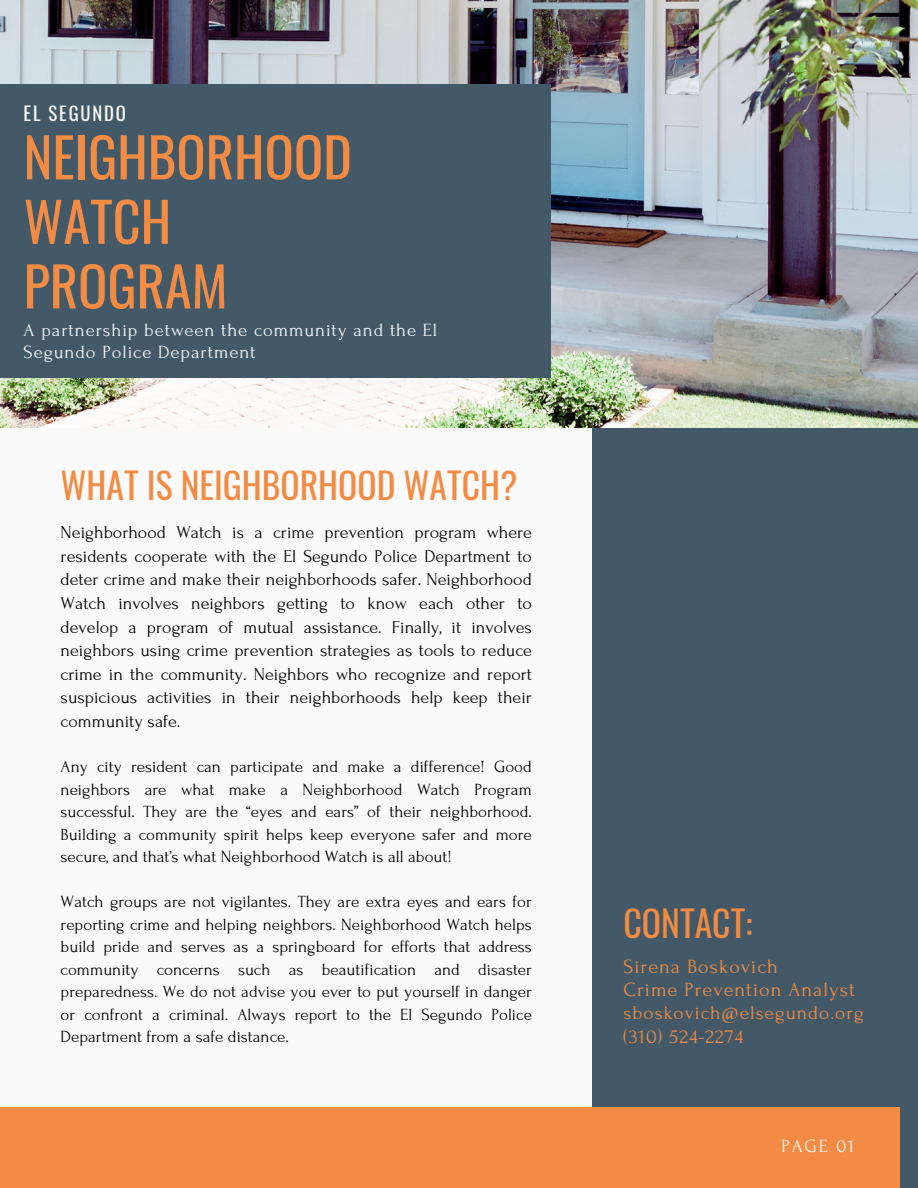
<style>
.page{position:relative;width:918px;height:1188px;background:#fafafa}
.page>*{position:absolute;margin:0;border:0;box-sizing:border-box;transform-origin:0 0}
.t1{font:54.45px/64.5px "Oswald";color:#f28b43}
.t2{font:35.7px "Oswald";color:#f28b43}
.t3{font:20.1px "Forum";letter-spacing:.05em;color:#f28b43}
.t4{font:19.5px "Forum";letter-spacing:.05em;color:#f28b43}
.t5{font:18.75px "Oswald";letter-spacing:.1em;color:#fafafa}
.t6{font:18.6px/22.2px "Forum";letter-spacing:.05em;color:#fafafa}
.t7{font:18px/23.7px "Forum";color:#000;text-align:justify}
.t8{font:17.1px/22.5px "Forum";color:#000;text-align:justify}
</style>
<div class="page">
<div style="left:593px;top:342px;width:325px;height:846px;background:#435967"></div>
<img style="left:0;top:0;width:918px;height:427px">
<div style="left:0;top:84px;width:550px;height:294px;background:#435967"></div>
<div style="left:0;top:1107px;width:900px;height:81px;background:#f28b43"></div>
<p class="t5" style="left:24px;top:99px;width:104px">EL SEGUNDO</p>
<p class="t1" style="left:24px;top:123px;width:330px">NEIGHBORHOOD<br>WATCH</p>
<p class="t1" style="left:24px;top:252px;width:205px">PROGRAM</p>
<p class="t6" style="left:24px;top:319px;width:415px">A partnership between the community and the El<br>Segundo Police Department</p>
<p class="t2" style="left:61px;top:458px;width:458px">WHAT IS NEIGHBORHOOD WATCH?</p>
<p class="t7" style="left:61px;top:521px;width:473px">Neighborhood Watch is a crime prevention program where residents cooperate with the El Segundo Police Department to deter crime and make their neighborhoods safer. Neighborhood Watch involves neighbors getting to know each other to develop a program of mutual assistance. Finally, it involves neighbors using crime prevention strategies as tools to reduce crime in the community. Neighbors who recognize and report suspicious activities in their neighborhoods help keep their community safe.</p>
<p class="t8" style="left:61px;top:756px;width:473px">Any city resident can participate and make a difference! Good neighbors are what make a Neighborhood Watch Program successful. They are the “eyes and ears” of their neighborhood.<br>Building a community spirit helps keep everyone safer and more secure, and that’s what Neighborhood Watch is all about!</p>
<p class="t8" style="left:61px;top:891px;width:473px">Watch groups are not vigilantes. They are extra eyes and ears for reporting crime and helping neighbors. Neighborhood Watch helps build pride and serves as a springboard for efforts that address community concerns such as beautification and disaster preparedness. We do not advise you ever to put yourself in danger or confront a criminal. Always report to the El Segundo Police Department from a safe distance.</p>
<p class="t2" style="left:624px;top:895px;width:130px">CONTACT:</p>
<p class="t3" style="left:624px;top:956px;width:156px">Sirena Boskovich</p>
<p class="t3" style="left:624px;top:979px;width:233px">Crime Prevention Analyst</p>
<p class="t4" style="left:624px;top:1002px;width:242px">sboskovich@elsegundo.org</p>
<p class="t3" style="left:624px;top:1025px;width:121px">(310) 524-2274</p>
<p class="t6" style="left:781px;top:1135px;width:74px">PAGE 01</p>
</div>
